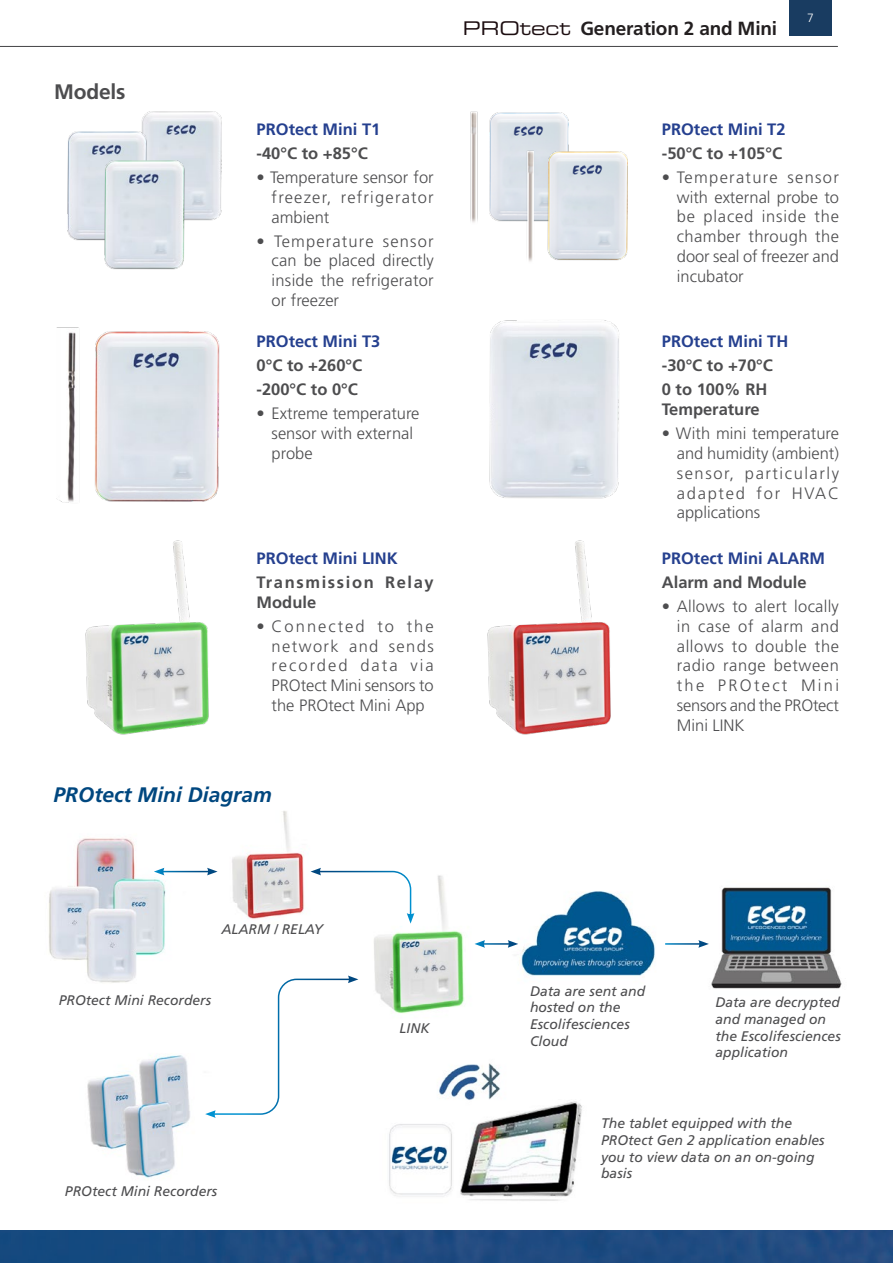
<style>
.page{position:relative;width:893px;height:1263px;background:#fff}
.page>*{position:absolute;margin:0;border:0;box-sizing:border-box;transform-origin:0 0}
.t1{font:italic 700 21px "Frutiger LT Std";color:#00477f}
.t2{font:700 21px "Frutiger LT Std";letter-spacing:-.01em;color:#4d4d4f}
.t3{font:700 19.05px "Frutiger LT Std";letter-spacing:-.01em;color:#231f20}
.t4{font:300 16.5px/19.8px "Frutiger LT Std";color:#4d4d4f;text-align:justify}
.t5{font:700 16.5px/19.8px "Frutiger LT Std";color:#4d4d4f}
.t6{font:700 16.5px "Frutiger LT Std";color:#25408f}
.t7{font:700 16.5px/19.8px "Frutiger LT Std";letter-spacing:.1em;color:#4d4d4f}
.t8{font:italic 13.95px/16.6px "Frutiger LT Std";color:#4d4d4f}
.t9{font:300 12px "Frutiger LT Std";color:#fff}
.s1{font-family:"Eurostile LT Std Ex 2";font-weight:400;font-size:18.9px;color:#1c0d10}
</style>
<div class="page">
<hr style="left:0;top:46px;width:838px;height:1px;background:#4d4d4f">
<div style="left:789px;top:0;width:43px;height:36px;background:#193c61"></div>
<img style="left:0;top:1231px;width:893px;height:32px">
<img style="left:49px;top:811px;width:793px;height:390px">
<svg style="left:310px;top:868px;width:104px;height:56px"></svg>
<svg style="left:205px;top:975px;width:153px;height:143px"></svg>
<hr style="left:162px;top:871px;width:47px;height:1px;background:#fff">
<svg style="left:154px;top:868px;width:10px;height:7px"></svg>
<svg style="left:207px;top:868px;width:11px;height:7px"></svg>
<hr style="left:483px;top:943px;width:27px;height:2px;background:#fff">
<svg style="left:474px;top:940px;width:11px;height:8px"></svg>
<svg style="left:508px;top:940px;width:10px;height:8px"></svg>
<hr style="left:665px;top:943px;width:36px;height:2px;background:#fff">
<svg style="left:698px;top:940px;width:11px;height:8px"></svg>
<img style="left:142px;top:111px;width:80px;height:110px">
<img style="left:67px;top:123px;width:85px;height:118px">
<img style="left:99px;top:152px;width:90px;height:118px">
<img style="left:470px;top:111px;width:99px;height:112px">
<img style="left:520px;top:143px;width:108px;height:119px">
<img style="left:56px;top:327px;width:164px;height:176px">
<img style="left:489px;top:320px;width:130px;height:179px">
<img style="left:85px;top:540px;width:124px;height:194px">
<img style="left:487px;top:540px;width:124px;height:194px">
<p class="t2" style="left:54px;top:79px;width:73px">Models</p>
<p class="t6" style="left:257px;top:119px;width:125px">PROtect Mini T1</p>
<p class="t5" style="left:257px;top:143px;width:113px">-40°C to +85°C</p>
<p class="t4" style="left:272px;top:168px;width:164px;text-indent:-15px">• Temperature sensor for freezer, refrigerator ambient</p>
<p class="t4" style="left:272px;top:231px;width:164px;text-indent:-15px">• Temperature sensor can be placed directly inside the refrigerator or freezer</p>
<p class="t6" style="left:257px;top:332px;width:125px">PROtect Mini T3</p>
<p class="t5" style="left:257px;top:356px;width:107px">0°C to +260°C</p>
<p class="t5" style="left:257px;top:380px;width:103px">-200°C to 0°C</p>
<p class="t4" style="left:272px;top:404px;width:149px;text-align:left;text-indent:-15px">• Extreme temperature sensor with external probe</p>
<p class="t6" style="left:257px;top:548px;width:143px">PROtect Mini LINK</p>
<p class="t7" style="left:257px;top:572px;width:179px">Transmission Relay<br>Module</p>
<p class="t4" style="left:272px;top:616px;width:164px;text-indent:-15px">• Connected to the network and sends recorded data via PROtect Mini sensors to the PROtect Mini App</p>
<p class="t1" style="left:54px;top:782px;width:220px">PROtect Mini Diagram</p>
<p class="t3" style="left:463px;top:17px;width:316px"><span class="s1">PROtect</span> Generation 2 and Mini</p>
<p class="t9" style="left:807px;top:11px;width:8px">7</p>
<p class="t6" style="left:662px;top:119px;width:125px">PROtect Mini T2</p>
<p class="t5" style="left:662px;top:143px;width:122px">-50°C to +105°C</p>
<p class="t4" style="left:677px;top:168px;width:164px;text-indent:-15px">• Temperature sensor with external probe to be placed inside the chamber through the door seal of freezer and incubator</p>
<p class="t6" style="left:662px;top:332px;width:128px">PROtect Mini TH</p>
<p class="t5" style="left:662px;top:356px;width:113px">-30°C to +70°C</p>
<p class="t5" style="left:662px;top:380px;width:107px">0 to 100% RH<br>Temperature</p>
<p class="t4" style="left:677px;top:424px;width:164px;text-indent:-15px">• With mini temperature and humidity (ambient) sensor, particularly adapted for HVAC applications</p>
<p class="t6" style="left:662px;top:548px;width:165px">PROtect Mini ALARM</p>
<p class="t5" style="left:662px;top:572px;width:146px">Alarm and Module</p>
<p class="t4" style="left:677px;top:597px;width:164px;text-indent:-15px">• Allows to alert locally in case of alarm and allows to double the radio range between the PROtect Mini sensors and the PROtect Mini LINK</p>
<p class="t8" style="left:221px;top:921px;width:103px">ALARM / RELAY</p>
<p class="t8" style="left:59px;top:992px;width:154px">PROtect Mini Recorders</p>
<p class="t8" style="left:65px;top:1183px;width:154px">PROtect Mini Recorders</p>
<p class="t8" style="left:400px;top:1020px;width:32px">LINK</p>
<p class="t8" style="left:530px;top:982px;width:117px">Data are sent and</p>
<p class="t8" style="left:530px;top:999px;width:92px">hosted on the</p>
<p class="t8" style="left:530px;top:1016px;width:101px">Escolifesciences<br>Cloud</p>
<p class="t8" style="left:715px;top:994px;width:126px">Data are decrypted</p>
<p class="t8" style="left:715px;top:1011px;width:127px">and managed on the Escolifesciences</p>
<p class="t8" style="left:715px;top:1044px;width:74px">application</p>
<p class="t8" style="left:601px;top:1115px;width:225px">The tablet equipped with the<br>PROtect Gen 2 application enables you to view data on an on-going basis</p>
</div>
